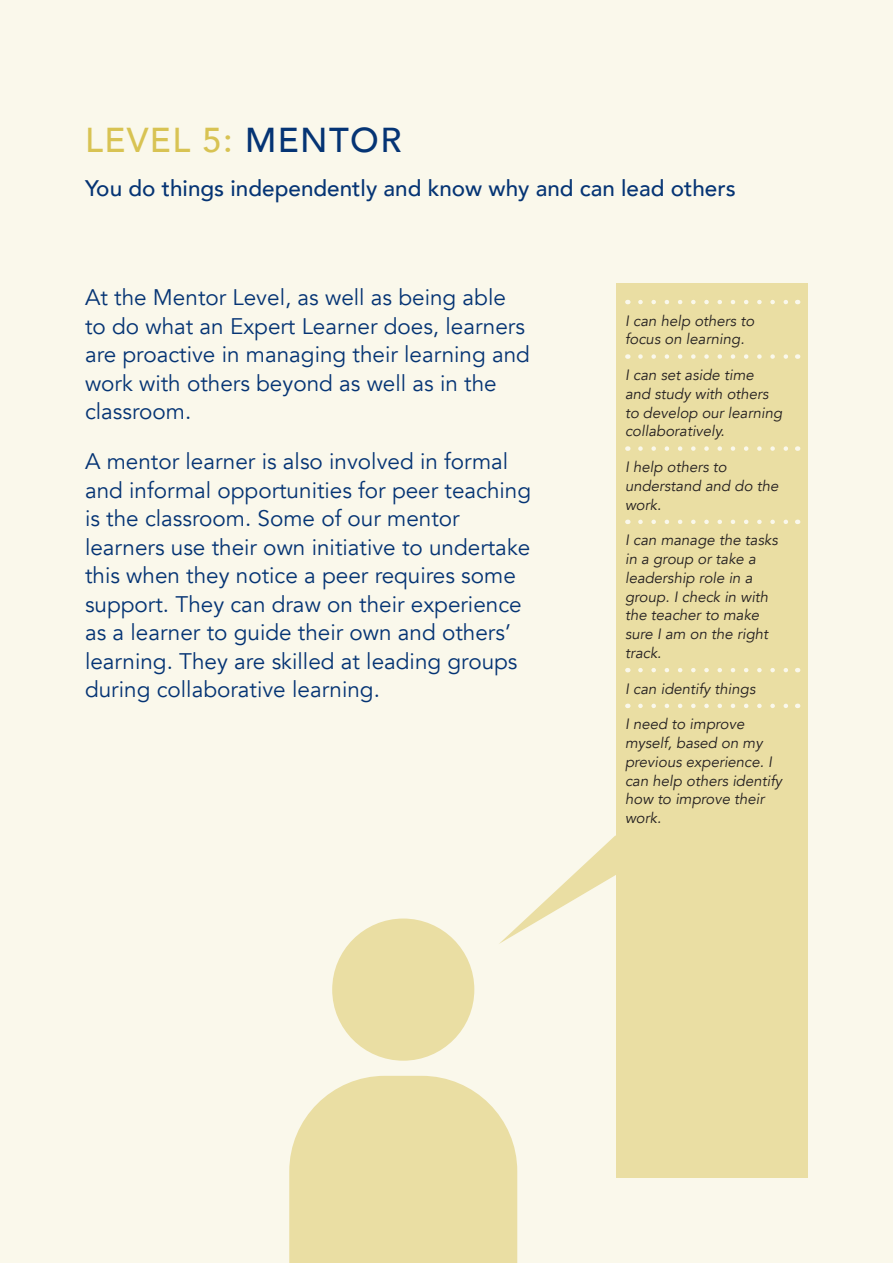
<style>
.page{position:relative;width:893px;height:1263px;background:#faf8eb}
.page>*{position:absolute;margin:0;border:0;box-sizing:border-box;transform-origin:0 0}
.t1{font:500 34.5px "Avenir";letter-spacing:.04em;color:#d8c353}
.t2{font:22.5px/28.5px "Avenir";color:#053474}
.t3{font:500 22.5px "Avenir";color:#053474}
.t4{font:italic 15px/18.8px "Avenir";color:#231f20}
.s1{color:#053474}
</style>
<div class="page">
<svg style="left:499px;top:835px;width:118px;height:109px"></svg>
<div style="left:617px;top:283px;width:191px;height:895px;background:#eadea3"></div>
<svg style="left:640px;top:300px;width:148px;height:4px"></svg>
<svg style="left:640px;top:354px;width:148px;height:5px"></svg>
<svg style="left:640px;top:446px;width:148px;height:5px"></svg>
<svg style="left:640px;top:520px;width:148px;height:4px"></svg>
<svg style="left:640px;top:668px;width:148px;height:4px"></svg>
<svg style="left:640px;top:704px;width:148px;height:4px"></svg>
<div style="left:332px;top:918px;width:142px;height:143px;background:#eadea3;border-radius:50%"></div>
<svg style="left:289px;top:1076px;width:228px;height:187px;background:#ebe0a9"></svg>
<h1 class="t1" style="left:85px;top:110px;width:318px">LEVEL 5: <span class="s1">MENTOR</span></h1>
<p class="t3" style="left:85px;top:169px;width:652px">You do things independently and know why and can lead others</p>
<p class="t2" style="left:85px;top:284px;width:446px">At the Mentor Level, as well as being able to do what an Expert Learner does, learners are proactive in managing their learning and work with others beyond as well as in the classroom.</p>
<p class="t2" style="left:85px;top:447px;width:448px">A mentor learner is also involved in formal and informal opportunities for peer teaching is the classroom. Some of our mentor learners use their own initiative to undertake this when they notice a peer requires some support. They can draw on their experience as a learner to guide their own and others’ learning. They are skilled at leading groups during collaborative learning.</p>
<p class="t4" style="left:625px;top:311px;width:131px">I can help others to focus on learning.</p>
<p class="t4" style="left:625px;top:366px;width:159px">I can set aside time and study with others to develop our learning collaboratively.</p>
<p class="t4" style="left:625px;top:458px;width:155px">I help others to understand and do the work.</p>
<p class="t4" style="left:625px;top:531px;width:154px">I can manage the tasks in a group or take a leadership role in a group. I check in with the teacher to make sure I am on the right track.</p>
<p class="t4" style="left:625px;top:679px;width:132px">I can identify things</p>
<p class="t4" style="left:625px;top:715px;width:158px">I need to improve myself, based on my previous experience. I can help others identify how to improve their work.</p>
</div>
